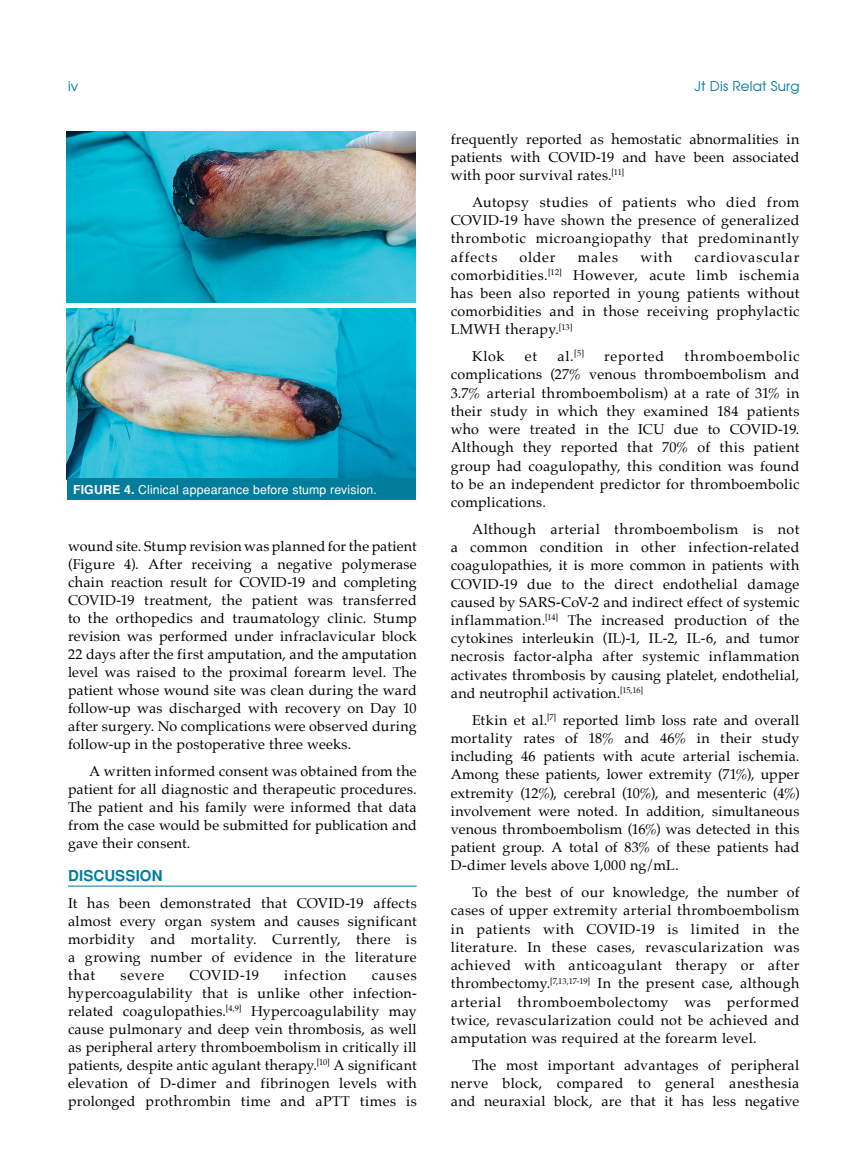
<style>
.page{position:relative;width:859px;height:1170px;background:#fff}
.page>*{position:absolute;margin:0;border:0;box-sizing:border-box;transform-origin:0 0}
.t1{font:700 15px "Helvetica Tr";letter-spacing:.01em;color:#007d9a}
.t2{font:14.25px/18px "Palatino";letter-spacing:.02em;color:#000;text-align:justify}
.t3{font:14.25px "Palatino";letter-spacing:.065em;color:#000}
.t4{font:14.25px "Palatino";letter-spacing:.055em;color:#000}
.t5{font:13.5px "Avant Garde Tr";letter-spacing:.015em;color:#007d9a}
.t6{font:12.3px "Helvetica Normal Tr";letter-spacing:.01em;color:#fff}
.s1{font-family:"Helvetica Tr";font-weight:700}
</style>
<div class="page">
<hr style="left:68px;top:885px;width:349px;height:1px;background:#007d9a">
<img style="left:67px;top:132px;width:348px;height:346px">
<div style="left:67px;top:478px;width:348px;height:22px;background:#007d9a"></div>
<hr style="left:66px;top:303px;width:351px;height:4px;background:#fff">
<p class="t5" style="left:68px;top:77px;width:12px">iv</p>
<p class="t5" style="left:694px;top:77px;width:106px">Jt Dis Relat Surg</p>
<p class="t6" style="left:73px;top:482px;width:305px"><span class="s1">FIGURE 4.</span> Clinical appearance before stump revision.</p>
<p class="t2" style="left:68px;top:537px;width:350px">wound site. Stump revision was planned for the patient (Figure 4). After receiving a negative polymerase chain reaction result for COVID-19 and completing COVID-19 treatment, the patient was transferred to the orthopedics and traumatology clinic. Stump revision was performed under infraclavicular block 22 days after the first amputation, and the amputation level was raised to the proximal forearm level. The patient whose wound site was clean during the ward follow-up was discharged with recovery on Day 10 after surgery. No complications were observed during follow-up in the postoperative three weeks.</p>
<p class="t2" style="left:68px;top:761px;width:350px;text-indent:21px">A written informed consent was obtained from the patient for all diagnostic and therapeutic procedures.<br>The patient and his family were informed that data from the case would be submitted for publication and gave their consent.</p>
<p class="t1" style="left:68px;top:867px;width:96px">DISCUSSION</p>
<p class="t2" style="left:68px;top:894px;width:350px">It has been demonstrated that COVID-19 affects almost every organ system and causes significant morbidity and mortality. Currently, there is a growing number of evidence in the literature that</p>
<p class="t2" style="left:120px;top:966px;width:45px">severe</p>
<p class="t2" style="left:189px;top:966px;width:71px">COVID-19</p>
<p class="t3" style="left:284px;top:963px;width:64px">infection</p>
<p class="t2" style="left:68px;top:966px;width:350px;text-indent:304px">causes hypercoagulability that is unlike other infection&shy;related coagulopathies.<sup>[4,9]</sup> Hypercoagulability may cause pulmonary and deep vein thrombosis, as well as peripheral artery thromboembolism in critically ill patients, despite antic agulant therapy.<sup>[10]</sup> A significant elevation of D-dimer and fibrinogen levels with prolonged prothrombin time and aPTT times is</p>
<p class="t2" style="left:451px;top:129px;width:350px">frequently reported as hemostatic abnormalities in patients with COVID-19 and have been associated with poor survival rates.<sup>[11]</sup></p>
<p class="t2" style="left:451px;top:193px;width:350px;text-indent:21px">Autopsy studies of patients who died from COVID-19 have shown the presence of generalized thrombotic microangiopathy that predominantly affects</p>
<p class="t2" style="left:519px;top:247px;width:37px">older</p>
<p class="t2" style="left:578px;top:247px;width:42px">males</p>
<p class="t2" style="left:640px;top:247px;width:33px">with</p>
<p class="t2" style="left:451px;top:247px;width:350px;text-indent:244px">cardiovascular comorbidities.<sup>[12]</sup> However, acute limb ischemia has been also reported in young patients without comorbidities and in those receiving prophylactic LMWH therapy.<sup>[13]</sup></p>
<p class="t2" style="left:472px;top:347px;width:34px">Klok</p>
<p class="t2" style="left:525px;top:347px;width:14px">et</p>
<p class="t2" style="left:557px;top:347px;width:28px">al.<sup>[5]</sup></p>
<p class="t4" style="left:604px;top:344px;width:62px">reported</p>
<p class="t2" style="left:451px;top:347px;width:350px;text-indent:234px">thromboembolic complications (27% venous thromboembolism and 3.7% arterial thromboembolism) at a rate of 31% in their study in which they examined 184 patients who were treated in the ICU due to COVID-19.<br>Although they reported that 70% of this patient group had coagulopathy, this condition was found to be an independent predictor for thromboembolic complications.</p>
<p class="t2" style="left:451px;top:519px;width:350px;text-indent:21px">Although arterial thromboembolism is not a common condition in other infection-related coagulopathies, it is more common in patients with COVID-19 due to the direct endothelial damage caused by SARS-CoV-2 and indirect effect of systemic inflammation.<sup>[14]</sup> The increased production of the cytokines interleukin (IL)-1, IL-2, IL-6, and tumor necrosis factor-alpha after systemic inflammation activates thrombosis by causing platelet, endothelial, and neutrophil activation.<sup>[15,16]</sup></p>
<p class="t2" style="left:451px;top:710px;width:350px;text-indent:21px">Etkin et al.<sup>[7]</sup> reported limb loss rate and overall mortality rates of 18% and 46% in their study including 46 patients with acute arterial ischemia.<br>Among these patients, lower extremity (71%), upper extremity (12%), cerebral (10%), and mesenteric (4%) involvement were noted. In addition, simultaneous venous thromboembolism (16%) was detected in this patient group. A total of 83% of these patients had D-dimer levels above 1,000 ng/mL.</p>
<p class="t2" style="left:451px;top:883px;width:350px;text-indent:21px">To the best of our knowledge, the number of cases of upper extremity arterial thromboembolism in patients with COVID-19 is limited in the literature. In these cases, revascularization was achieved with anticoagulant therapy or after thrombectomy.<sup>[7,13,17-19]</sup> In the present case, although arterial thromboembolectomy was performed twice, revascularization could not be achieved and amputation was required at the forearm level.</p>
<p class="t2" style="left:451px;top:1055px;width:350px;text-indent:21px">The most important advantages of peripheral nerve block, compared to general anesthesia and neuraxial block, are that it has less negative</p>
</div>
